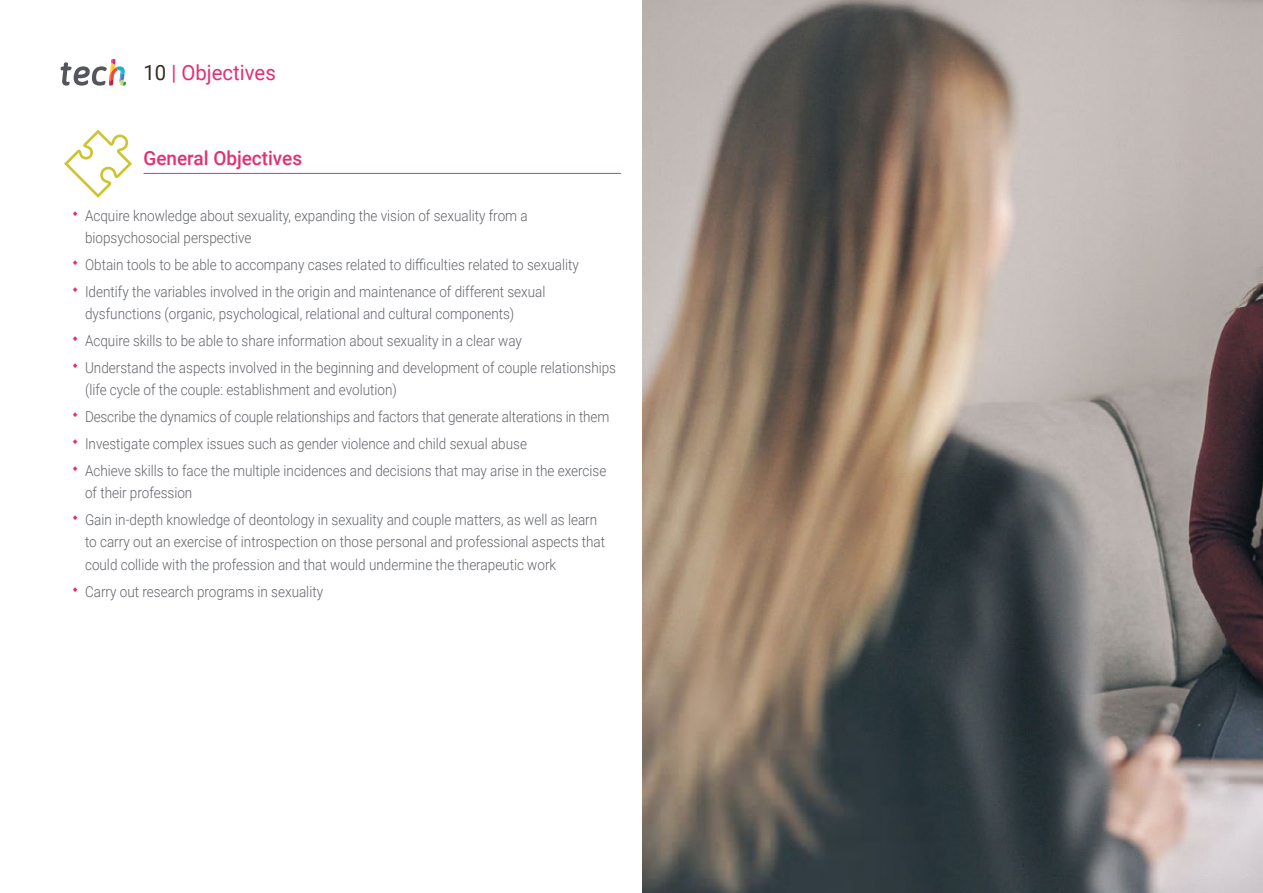
<style>
.page{position:relative;width:1263px;height:893px;background:#fff}
.page>*{position:absolute;margin:0;border:0;box-sizing:border-box;transform-origin:0 0}
.t1{font:21px "Roboto";color:#df3174}
.t2{font:500 19.5px "Roboto";color:#df3174}
.t3{font:300 15px/26.7px "Roboto";color:#61646a;scale:.9 1}
.s1{color:#312e20}
.s2{color:#e03073}
</style>
<div class="page">
<img style="left:642px;top:0;width:621px;height:893px">
<hr style="left:144px;top:173px;width:477px;height:1px;background:#df3174">
<svg style="left:64px;top:130px;width:68px;height:68px"></svg>
<svg style="left:61px;top:59px;width:65px;height:27px"></svg>
<h1 class="t1" style="left:144px;top:57px;width:134px"><span class="s1">10</span> <span class="s2">|</span> Objectives</h1>
<h2 class="t2" style="left:144px;top:144px;width:160px">General Objectives</h2>
<p class="t3" style="left:85px;top:204px;width:493px;line-height:22.5px">Acquire knowledge about sexuality, expanding the vision of sexuality from a biopsychosocial perspective</p>
<p class="t3" style="left:85px;top:251px;width:550px">Obtain tools to be able to accompany cases related to difficulties related to sexuality<br>Identify the variables involved in the origin and maintenance of different sexual</p>
<p class="t3" style="left:85px;top:300px;width:591px">dysfunctions (organic, psychological, relational and cultural components)<br>Acquire skills to be able to share information about sexuality in a clear way<br>Understand the aspects involved in the beginning and development of couple relationships</p>
<p class="t3" style="left:85px;top:376px;width:584px">(life cycle of the couple: establishment and evolution)<br>Describe the dynamics of couple relationships and factors that generate alterations in them Investigate complex issues such as gender violence and child sexual abuse<br>Achieve skills to face the multiple incidences and decisions that may arise in the exercise</p>
<p class="t3" style="left:85px;top:479px;width:571px">of their profession<br>Gain in-depth knowledge of deontology in sexuality and couple matters, as well as learn</p>
<p class="t3" style="left:85px;top:530px;width:579px;line-height:22.5px">to carry out an exercise of introspection on those personal and professional aspects that could collide with the profession and that would undermine the therapeutic work</p>
<p class="t3" style="left:85px;top:577px;width:266px">Carry out research programs in sexuality</p>
</div>
